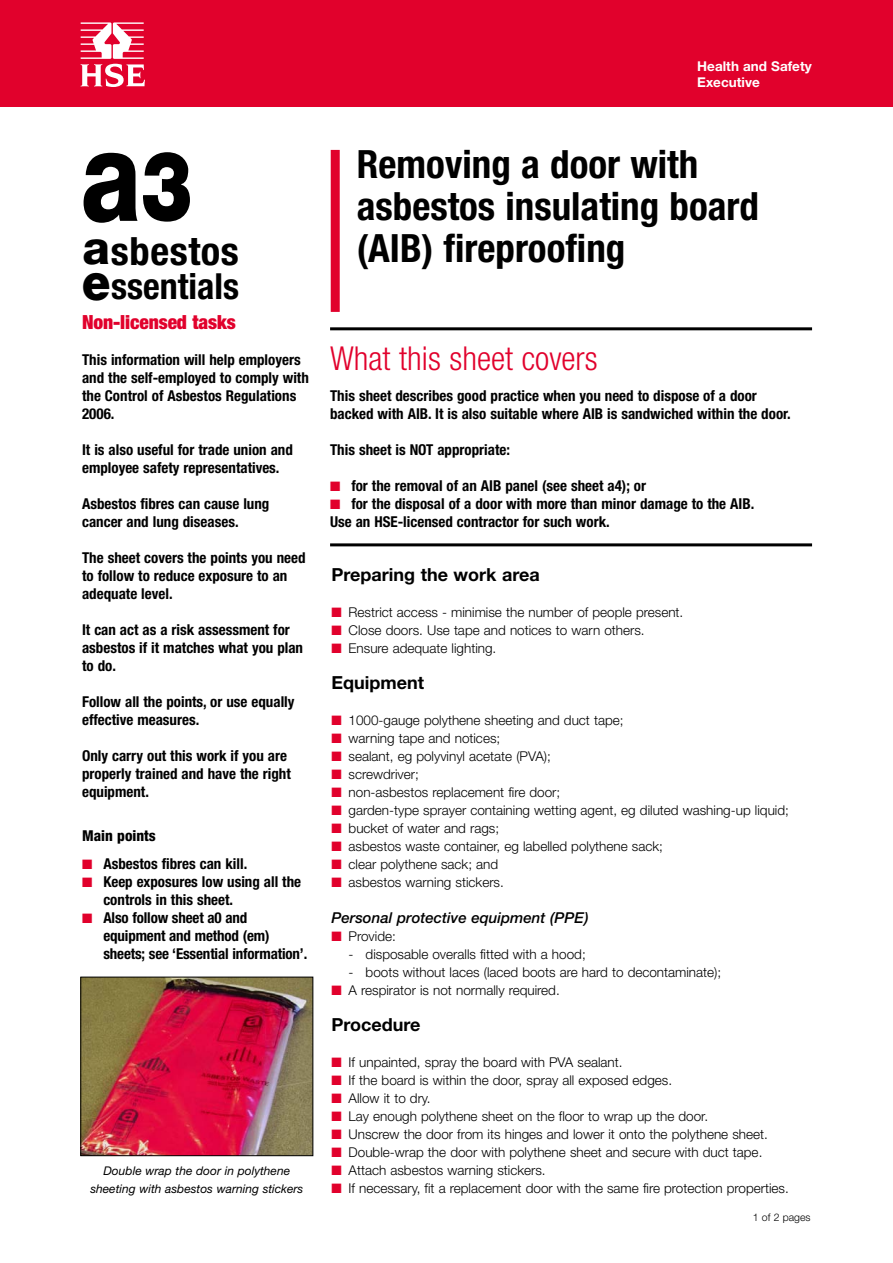
<style>
.page{position:relative;width:893px;height:1263px;background:#fff}
.page>*{position:absolute;margin:0;border:0;box-sizing:border-box;transform-origin:0 0}
.t1{font:800 127.5px "Helvetica Neue";color:#000;scale:.8 1}
.t2{font:700 condensed 39px "Helvetica Neue";color:#000}
.t3{font:700 condensed 39px "Helvetica Neue";color:#000;scale:1.04 1}
.t4{font:700 condensed 36px "Helvetica Neue";color:#000}
.t5{font:300 condensed 33px "Helvetica Neue";color:#e1012c}
.t6{font:900 condensed 19.5px "Helvetica Neue";letter-spacing:-.005em;color:#e1012c}
.t7{font:700 18px "Helvetica Neue";color:#000}
.t8{font:700 condensed 15px/18px "Helvetica Neue";color:#000}
.t9{font:italic 500 15px "Helvetica Neue";color:#000}
.t10{font:800 condensed 15px "Helvetica Neue";color:#000}
.t11{font:300 13.5px "Helvetica Neue";color:#000}
.t12{font:700 13.5px/16.5px "Helvetica Neue";color:#fff}
.t13{font:italic 12px/18px "Helvetica Neue";color:#000;text-align:center}
.t14{font:300 10.5px "Helvetica Neue";color:#000}
.s1{font-weight:900;font-size:97.5px}
.s2{font-weight:800;font-stretch:normal;font-size:46.5px}
.s3{font-weight:900;font-stretch:normal;font-size:51px}
.s4{color:#e1012c}
</style>
<div class="page">
<hr style="left:330px;top:327px;width:482px;height:3px;background:#000">
<div style="left:331px;top:150px;width:9px;height:162px;background:#e1012c"></div>
<hr style="left:330px;top:543px;width:482px;height:3px;background:#000">
<div style="left:0;top:0;width:893px;height:106px;background:#e1012c"></div>
<svg style="left:81px;top:22px;width:64px;height:65px"></svg>
<img style="left:83px;top:979px;width:228px;height:175px">
<div style="left:81px;top:977px;width:232px;height:179px;border:1px solid #000"></div>
<p class="t12" style="left:697px;top:59px;width:116px">Health and Safety<br>Executive</p>
<p class="t1" style="left:81px;top:130px;width:141px">a<span class="s1">3</span></p>
<p class="t2" style="left:357px;top:150px;width:343px">Removing a door with</p>
<p class="t2" style="left:357px;top:192px;width:404px">asbestos insulating board</p>
<p class="t3" style="left:83px;top:237px;width:152px"><span class="s2">a</span>sbestos</p>
<h1 class="t2" style="left:357px;top:234px;width:270px">(AIB) fireproofing</h1>
<h2 class="t4" style="left:82px;top:273px;width:159px"><span class="s3">e</span>ssentials</h2>
<h3 class="t6" style="left:82px;top:315px;width:155px">Non-licensed tasks</h3>
<p class="t8" style="left:82px;top:352px;width:228px">This information will help employers and the self-employed to comply with the Control of Asbestos Regulations<br>2006.</p>
<p class="t8" style="left:82px;top:442px;width:212px">It is also useful for trade union and employee safety representatives.</p>
<p class="t8" style="left:82px;top:496px;width:189px">Asbestos fibres can cause lung cancer and lung diseases.</p>
<h3 class="t5" style="left:330px;top:347px;width:269px">What this sheet covers</h3>
<p class="t8" style="left:330px;top:388px;width:462px">This sheet describes good practice when you need to dispose of a door backed with AIB. It is also suitable where AIB is sandwiched within the door.</p>
<p class="t8" style="left:330px;top:442px;width:181px">This sheet is NOT appropriate:</p>
<p class="t8" style="left:330px;top:478px;width:317px"><span class="s4">■</span> for the removal of an AIB panel (see sheet a4); or</p>
<p class="t8" style="left:330px;top:496px;width:426px"><span class="s4">■</span> for the disposal of a door with more than minor damage to the AIB.<br>Use an HSE-licensed contractor for such work.</p>
<p class="t8" style="left:82px;top:550px;width:225px">The sheet covers the points you need to follow to reduce exposure to an adequate level.</p>
<p class="t8" style="left:82px;top:622px;width:223px">It can act as a risk assessment for asbestos if it matches what you plan to do.</p>
<p class="t8" style="left:82px;top:694px;width:214px">Follow all the points, or use equally effective measures.</p>
<p class="t8" style="left:82px;top:748px;width:210px">Only carry out this work if you are properly trained and have the right equipment.</p>
<p class="t10" style="left:82px;top:830px;width:75px">Main points</p>
<p class="t8" style="left:82px;top:856px;width:167px"><span class="s4">■</span> Asbestos fibres can kill.</p>
<p class="t8" style="left:103px;top:874px;width:199px;text-indent:-21px"><span class="s4">■</span> Keep exposures low using all the controls in this sheet.</p>
<p class="t8" style="left:103px;top:910px;width:205px;text-indent:-21px"><span class="s4">■</span> Also follow sheet a0 and equipment and method (em) sheets; see ‘Essential information’.</p>
<p class="t13" style="left:90px;top:1163px;width:214px">Double wrap the door in polythene sheeting with asbestos warning stickers</p>
<h4 class="t7" style="left:332px;top:568px;width:210px">Preparing the work area</h4>
<p class="t11" style="left:332px;top:607px;width:353px"><span class="s4">■</span> Restrict access - minimise the number of people present.</p>
<p class="t11" style="left:332px;top:625px;width:315px"><span class="s4">■</span> Close doors. Use tape and notices to warn others.</p>
<p class="t11" style="left:332px;top:643px;width:166px"><span class="s4">■</span> Ensure adequate lighting.</p>
<h4 class="t7" style="left:332px;top:676px;width:94px">Equipment</h4>
<p class="t11" style="left:332px;top:715px;width:293px"><span class="s4">■</span> 1000-gauge polythene sheeting and duct tape;</p>
<p class="t11" style="left:332px;top:733px;width:170px"><span class="s4">■</span> warning tape and notices;</p>
<p class="t11" style="left:332px;top:751px;width:221px"><span class="s4">■</span> sealant, eg polyvinyl acetate (PVA);</p>
<p class="t11" style="left:332px;top:769px;width:89px"><span class="s4">■</span> screwdriver;</p>
<p class="t11" style="left:332px;top:787px;width:230px"><span class="s4">■</span> non-asbestos replacement fire door;</p>
<p class="t11" style="left:332px;top:805px;width:459px"><span class="s4">■</span> garden-type sprayer containing wetting agent, eg diluted washing-up liquid;</p>
<p class="t11" style="left:332px;top:823px;width:169px"><span class="s4">■</span> bucket of water and rags;</p>
<p class="t11" style="left:332px;top:841px;width:333px"><span class="s4">■</span> asbestos waste container, eg labelled polythene sack;</p>
<p class="t11" style="left:332px;top:859px;width:168px"><span class="s4">■</span> clear polythene sack; and</p>
<p class="t11" style="left:332px;top:877px;width:174px"><span class="s4">■</span> asbestos warning stickers.</p>
<p class="t9" style="left:332px;top:912px;width:258px">Personal protective equipment (PPE)</p>
<p class="t11" style="left:332px;top:931px;width:66px"><span class="s4">■</span> Provide:</p>
<p class="t11" style="left:349px;top:949px;width:239px">- disposable overalls fitted with a hood;</p>
<p class="t11" style="left:349px;top:967px;width:374px">- boots without laces (laced boots are hard to decontaminate);</p>
<p class="t11" style="left:332px;top:985px;width:230px"><span class="s4">■</span> A respirator is not normally required.</p>
<h4 class="t7" style="left:332px;top:1018px;width:91px">Procedure</h4>
<p class="t11" style="left:332px;top:1057px;width:292px"><span class="s4">■</span> If unpainted, spray the board with PVA sealant.</p>
<p class="t11" style="left:332px;top:1075px;width:342px"><span class="s4">■</span> If the board is within the door, spray all exposed edges.</p>
<p class="t11" style="left:332px;top:1093px;width:101px"><span class="s4">■</span> Allow it to dry.</p>
<p class="t11" style="left:332px;top:1111px;width:378px"><span class="s4">■</span> Lay enough polythene sheet on the floor to wrap up the door.</p>
<p class="t11" style="left:332px;top:1129px;width:438px"><span class="s4">■</span> Unscrew the door from its hinges and lower it onto the polythene sheet.</p>
<p class="t11" style="left:332px;top:1147px;width:432px"><span class="s4">■</span> Double-wrap the door with polythene sheet and secure with duct tape.</p>
<p class="t11" style="left:332px;top:1165px;width:216px"><span class="s4">■</span> Attach asbestos warning stickers.</p>
<p class="t11" style="left:332px;top:1183px;width:459px"><span class="s4">■</span> If necessary, fit a replacement door with the same fire protection properties.</p>
<p class="t14" style="left:753px;top:1213px;width:59px">1 of 2 pages</p>
</div>
